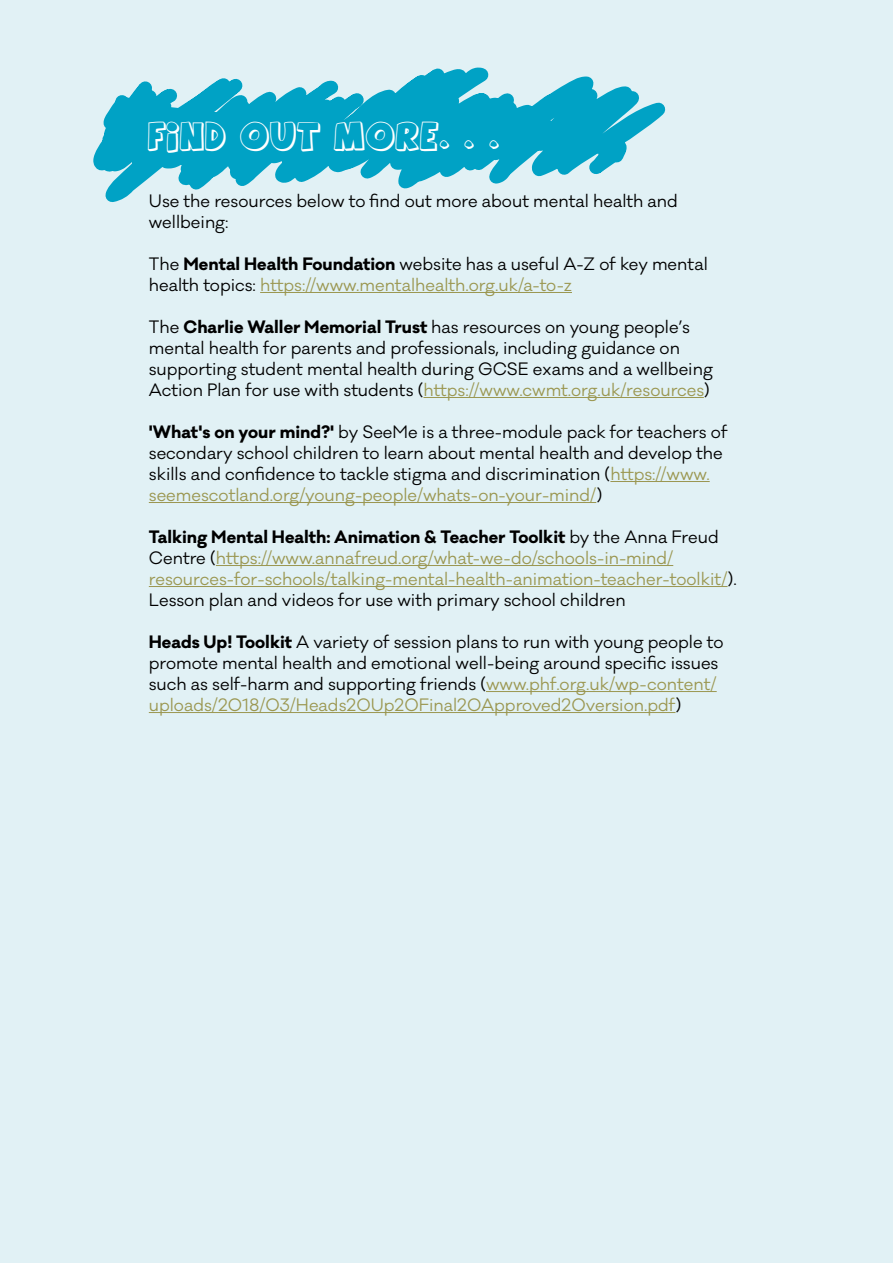
<style>
.page{position:relative;width:893px;height:1263px;background:#e1f1f5}
.page>*{position:absolute;margin:0;border:0;box-sizing:border-box;transform-origin:0 0}
.t1{font:27px "Agent Orange";color:#fff}
.t2{font:16.5px/21px "Galano Classic";color:#000}
.t3{font:16.5px/21px "Galano Classic";color:#9b9751}
.s1{font-weight:700}
.s2{color:#9b9751}
.s3{font-weight:700;color:#000}
.s4{color:#000}
</style>
<div class="page">
<svg style="left:93px;top:67px;width:583px;height:646px"></svg>
<hr style="left:260px;top:292px;width:312px;height:1px;background:#9b9751">
<hr style="left:423px;top:397px;width:281px;height:1px;background:#9b9751">
<hr style="left:610px;top:481px;width:100px;height:1px;background:#9b9751">
<hr style="left:149px;top:502px;width:447px;height:1px;background:#9b9751">
<hr style="left:216px;top:565px;width:457px;height:1px;background:#9b9751">
<hr style="left:149px;top:586px;width:579px;height:1px;background:#9b9751">
<hr style="left:486px;top:691px;width:231px;height:1px;background:#9b9751">
<hr style="left:149px;top:712px;width:526px;height:1px;background:#9b9751">
<h1 class="t1" style="left:149px;top:121px;width:354px">FIND OUT MORE. . .</h1>
<p class="t2" style="left:149px;top:190px;width:531px">Use the resources below to find out more about mental health and wellbeing:</p>
<p class="t2" style="left:149px;top:253px;width:560px">The <span class="s1">Mental Health Foundation</span> website has a useful A-Z of key mental health topics: <span class="s2">https://www.mentalhealth.org.uk/a-to-z</span></p>
<p class="t2" style="left:149px;top:316px;width:566px">The <span class="s1">Charlie Waller Memorial Trust</span> has resources on young people’s mental health for parents and professionals, including guidance on supporting student mental health during GCSE exams and a wellbeing Action Plan for use with students (<span class="s2">https://www.cwmt.org.uk/resources</span>)</p>
<p class="t2" style="left:149px;top:421px;width:580px"><span class="s1">'What's on your mind?'</span> by SeeMe is a three-module pack for teachers of secondary school children to learn about mental health and develop the skills and confidence to tackle stigma and discrimination (<span class="s2">https://www. seemescotland.org/young-people/whats-on-your-mind/</span>)</p>
<p class="t3" style="left:149px;top:526px;width:589px"><span class="s3">Talking Mental Health: Animation &amp; Teacher Toolkit</span> <span class="s4">by the Anna Freud Centre (</span>https://www.annafreud.org/what-we-do/schools-in-mind/ resources-for-schools/talking-mental-health-animation-teacher-toolkit/<span class="s4">).<br>Lesson plan and videos for use with primary school children</span></p>
<p class="t2" style="left:149px;top:631px;width:576px"><span class="s1">Heads Up! Toolkit</span> A variety of session plans to run with young people to promote mental health and emotional well-being around specific issues such as self-harm and supporting friends (<span class="s2">www.phf.org.uk/wp-content/ uploads/2018/03/Heads20Up20Final20Approved20version.pdf</span>)</p>
</div>
